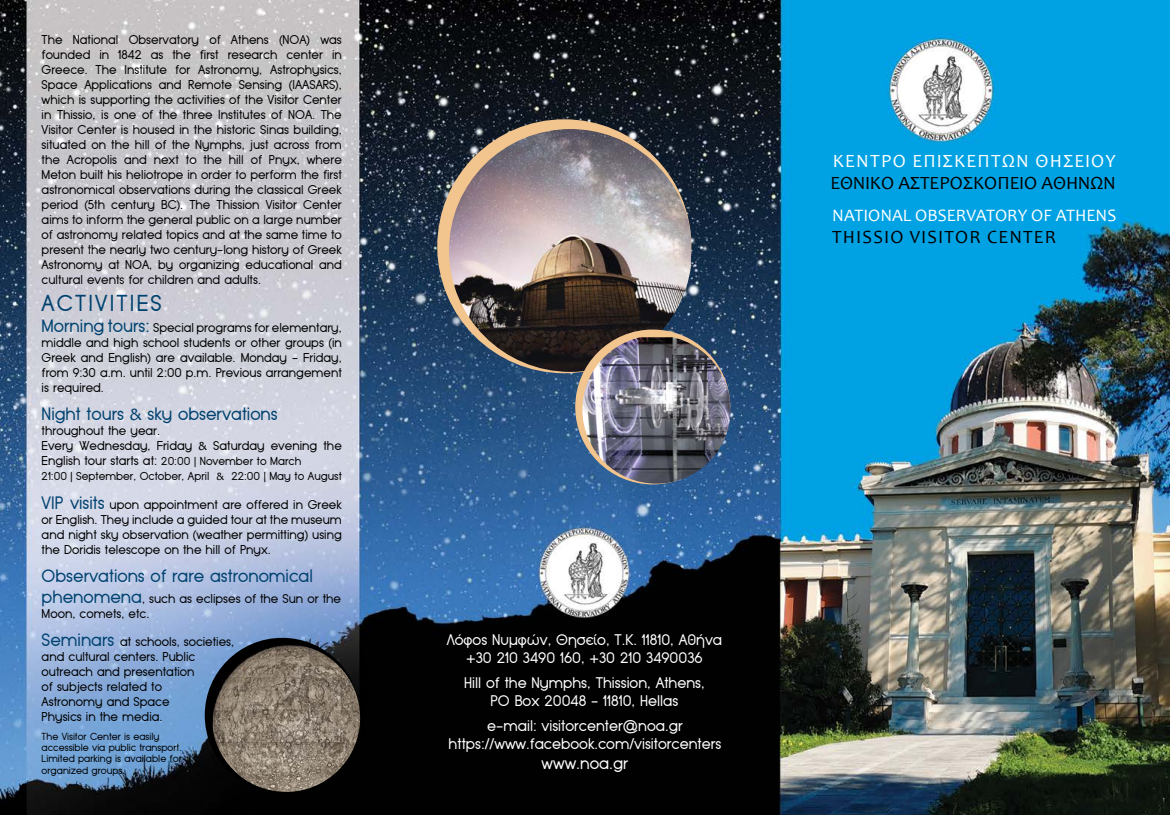
<style>
.page{position:relative;width:1170px;height:815px;background:#fff}
.page>*{position:absolute;margin:0;border:0;box-sizing:border-box;transform-origin:0 0}
.t1{font:22.5px "Aka Acid Typo Grotesk";letter-spacing:.1em;color:#004270}
.t2{font:18.75px "Candara";letter-spacing:.005em;color:#000}
.t3{font:18.75px "Candara";letter-spacing:.07em;color:#fff}
.t4{font:18.75px "Candara";letter-spacing:.06em;color:#000}
.t5{font:17.5px "Aka Acid Typo Grotesk";color:#004270}
.t6{font:17.5px "Candara";color:#fff}
.t7{font:16.25px "Aka Acid Typo Grotesk";color:#fff}
.t8{font:15px/18px "Aka Acid Typo Grotesk";color:#fff;text-align:center}
.t9{font:12.5px/15px "Aka Acid Typo Grotesk";color:#000;text-align:justify}
.t10{font:11.25px/15px "Aka Acid Typo Grotesk";color:#000}
.t11{font:10px/11.2px "Aka Acid Typo Grotesk";color:#000}
.s1{font-size:17.5px;color:#004270}
.s2{font-family:"Candara"}
.s3{font-size:12.5px}
</style>
<div class="page">
<img style="left:0;top:0;width:1169px;height:815px">
<div style="left:437px;top:119px;width:254px;height:254px;background:#f2c48e;border-radius:50%"></div>
<img style="left:449px;top:129px;width:241px;height:243px">
<div style="left:575px;top:330px;width:155px;height:154px;background:#f2c48e;border-radius:50%"></div>
<img style="left:582px;top:337px;width:148px;height:147px">
<div style="left:205px;top:638px;width:155px;height:155px;background:#000;border-radius:50%"></div>
<img style="left:212px;top:644px;width:148px;height:148px;border-radius:74px">
<p class="t9" style="left:42px;top:33px;width:302px">The National Observatory of Athens (NOA) was founded in 1842 as the first research center in Greece. The Institute for Astronomy, Astrophysics, Space Applications and Remote Sensing (IAASARS), which is supporting the activities of the Visitor Center in Thissio, is one of the three Institutes of NOA. The Visitor Center is housed in the historic Sinas building, situated on the hill of the Nymphs, just across from the Acropolis and next to the hill of Pnyx, where Meton built his heliotrope in order to perform the first astronomical observations during the classical Greek period (5th century BC). The Thission Visitor Center aims to inform the general public on a large number of astronomy related topics and at the same time to present the nearly two century-long history of Greek Astronomy at NOA, by organizing educational and cultural events for children and adults.</p>
<h1 class="t1" style="left:42px;top:291px;width:121px">ACTIVITIES</h1>
<p class="t9" style="left:42px;top:321px;width:302px"><span class="s1">Morning tours:</span> Special programs for elementary, middle and high school students or other groups (in Greek and English) are available. Monday - Friday, from 9:30 a.m. until 2:00 p.m. Previous arrangement is required.</p>
<h3 class="t5" style="left:42px;top:404px;width:238px">Night tours <span class="s2">&amp;</span> sky observations</h3>
<p class="t9" style="left:42px;top:424px;width:302px">throughout the year.<br>Every Wednesday, Friday <span class="s2">&amp;</span> Saturday evening the</p>
<p class="t10" style="left:42px;top:454px;width:301px"><span class="s3">English tour starts at:</span> 20:00 | November to March<br>21:00 | September, October, April <span class="s2">&amp;</span> 22:00 | May to August</p>
<p class="t9" style="left:42px;top:497px;width:302px"><span class="s1">VIP visits</span> upon appointment are offered in Greek or English. They include a guided tour at the museum and night sky observation (weather permitting) using the Doridis telescope on the hill of Pnyx.</p>
<h3 class="t5" style="left:42px;top:566px;width:273px">Observations of rare astronomical</h3>
<p class="t9" style="left:42px;top:591px;width:301px"><span class="s1">phenomena</span>, such as eclipses of the Sun or the<br>Moon, comets, etc.</p>
<p class="t9" style="left:42px;top:634px;width:194px;text-align:left"><span class="s1">Seminars</span> at schools, societies, and cultural centers. Public outreach and presentation<br>of subjects related to<br>Astronomy and Space<br>Physics in the media.</p>
<p class="t11" style="left:42px;top:731px;width:142px">The Visitor Center is easily accessible via public transport.<br>Limited parking is available for organized groups.</p>
<p class="t8" style="left:446px;top:631px;width:277px">Λόφος Νυμφών, Θησείο, Τ.Κ. 11810, Αθήνα +30 210 3490 160, +30 210 3490036</p>
<p class="t8" style="left:464px;top:674px;width:242px">Hill of the Nymphs, Thission, Athens,<br>PO Box 20048 - 11810, Hellas</p>
<p class="t8" style="left:448px;top:717px;width:274px">e-mail: visitorcenter@noa.gr https://www.facebook.com/visitorcenters</p>
<h3 class="t7" style="left:541px;top:754px;width:88px">www.noa.gr</h3>
<h2 class="t3" style="left:832px;top:149px;width:284px">ΚΕΝΤΡΟ ΕΠΙΣΚΕΠΤΩΝ ΘΗΣΕΙΟΥ</h2>
<h2 class="t2" style="left:830px;top:171px;width:287px">ΕΘΝΙΚΟ ΑΣΤΕΡΟΣΚΟΠΕΙΟ ΑΘΗΝΩΝ</h2>
<h3 class="t6" style="left:832px;top:204px;width:285px">NATIONAL OBSERVATORY OF ATHENS</h3>
<h2 class="t4" style="left:832px;top:226px;width:225px">THISSIO VISITOR CENTER</h2>
</div>
